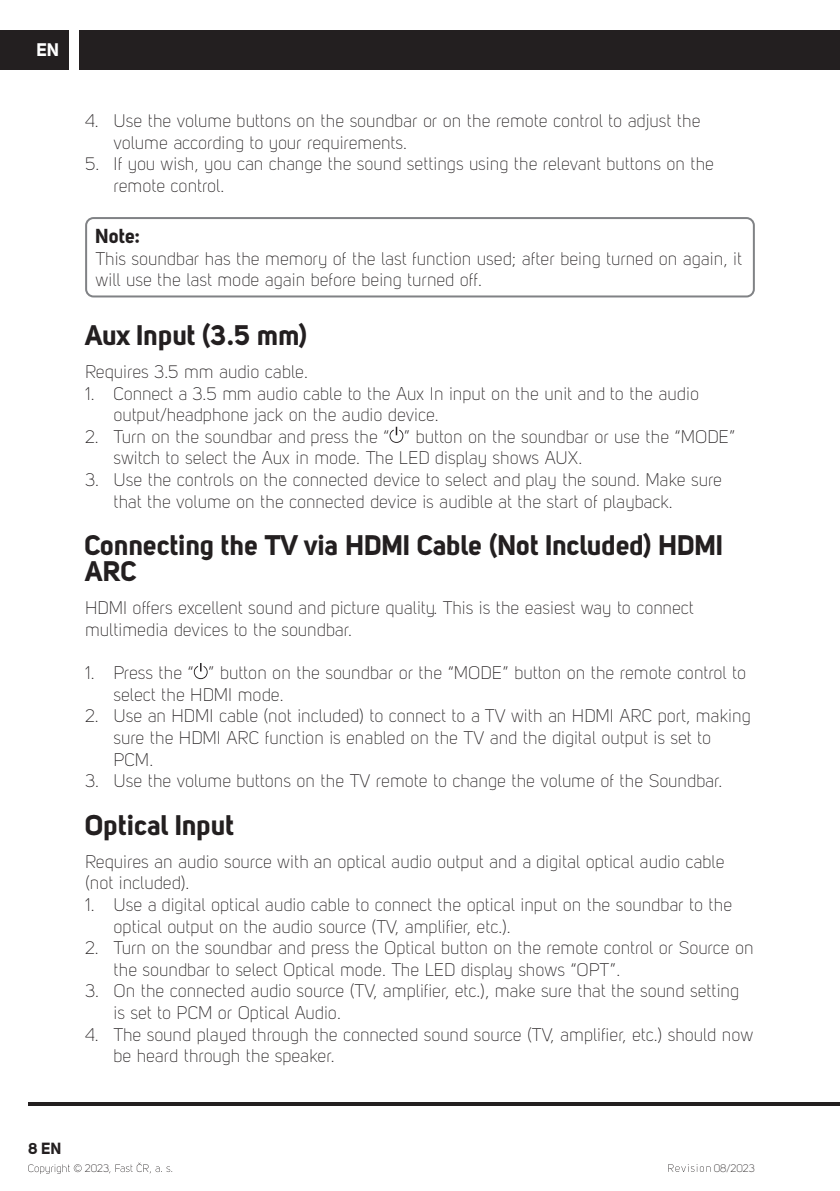
<style>
.page{position:relative;width:840px;height:1191px;background:#fff}
.page>*{position:absolute;margin:0;border:0;box-sizing:border-box;transform-origin:0 0}
.t1{font:28px/26px "Uni Sans PRO Bold";color:#231f20}
.t2{font:20px "Uni Sans PRO Bold";color:#231f20}
.t3{font:18px/21.6px "Uni Sans PRO Light";color:#231f20}
.t4{font:18px "Uni Sans PRO Bold";color:#fff}
.t5{font:16px "Uni Sans PRO Bold";color:#231f20}
.t6{font:10.8px "Uni Sans PRO Light";color:#231f20}
</style>
<div class="page">
<div style="left:79px;top:30px;width:760px;height:39px;background:#231f20"></div>
<div style="left:0;top:30px;width:68px;height:39px;background:#231f20"></div>
<hr style="left:28px;top:1102px;width:811px;height:4px;background:#231f20">
<svg style="left:28px;top:1164px;width:54px;height:10px"></svg>
<svg style="left:109px;top:1162px;width:63px;height:11px"></svg>
<svg style="left:668px;top:1164px;width:42px;height:7px"></svg>
<div style="left:85px;top:217px;width:669px;height:80px;border:2px solid #808285;border-radius:7px"></div>
<svg style="left:389px;top:427px;width:14px;height:16px"></svg>
<svg style="left:194px;top:663px;width:13px;height:16px"></svg>
<p class="t4" style="left:37px;top:44px;width:24px">EN</p>
<p class="t3" style="left:113px;top:112px;width:588px;text-indent:-28px">4. Use the volume buttons on the soundbar or on the remote control to adjust the volume according to your requirements.</p>
<p class="t3" style="left:113px;top:155px;width:601px;text-indent:-28px">5. If you wish, you can change the sound settings using the relevant buttons on the remote control.</p>
<p class="t2" style="left:96px;top:229px;width:46px">Note:</p>
<p class="t3" style="left:96px;top:249px;width:647px">This soundbar has the memory of the last function used; after being turned on again, it will use the last mode again before being turned off.</p>
<h1 class="t1" style="left:85px;top:326px;width:224px">Aux Input (3.5 mm)</h1>
<p class="t3" style="left:85px;top:363px;width:224px">Requires 3.5 mm audio cable.</p>
<p class="t3" style="left:113px;top:384px;width:586px;text-indent:-28px">1. Connect a 3.5 mm audio cable to the Aux In input on the unit and to the audio output/headphone jack on the audio device.</p>
<p class="t3" style="left:113px;top:427px;width:623px;text-indent:-28px">2. Turn on the soundbar and press the “ ” button on the soundbar or use the “MODE” switch to select the Aux in mode. The LED display shows AUX.</p>
<p class="t3" style="left:113px;top:471px;width:609px;text-indent:-28px">3. Use the controls on the connected device to select and play the sound. Make sure that the volume on the connected device is audible at the start of playback.</p>
<h1 class="t1" style="left:85px;top:536px;width:640px">Connecting the TV via HDMI Cable (Not Included) HDMI<br>ARC</h1>
<p class="t3" style="left:85px;top:599px;width:609px">HDMI offers excellent sound and picture quality. This is the easiest way to connect multimedia devices to the soundbar.</p>
<p class="t3" style="left:113px;top:664px;width:633px;text-indent:-28px">1. Press the “ ” button on the soundbar or the “MODE” button on the remote control to select the HDMI mode.</p>
<p class="t3" style="left:113px;top:707px;width:638px;text-indent:-28px">2. Use an HDMI cable (not included) to connect to a TV with an HDMI ARC port, making sure the HDMI ARC function is enabled on the TV and the digital output is set to<br>PCM.</p>
<p class="t3" style="left:85px;top:772px;width:638px">3. Use the volume buttons on the TV remote to change the volume of the Soundbar.</p>
<h1 class="t1" style="left:85px;top:815px;width:151px">Optical Input</h1>
<p class="t3" style="left:85px;top:852px;width:640px">Requires an audio source with an optical audio output and a digital optical audio cable (not included).</p>
<p class="t3" style="left:113px;top:895px;width:620px;text-indent:-28px">1. Use a digital optical audio cable to connect the optical input on the soundbar to the optical output on the audio source (TV, amplifier, etc.).</p>
<p class="t3" style="left:113px;top:938px;width:641px;text-indent:-28px">2. Turn on the soundbar and press the Optical button on the remote control or Source on the soundbar to select Optical mode. The LED display shows “OPT”.</p>
<p class="t3" style="left:113px;top:982px;width:627px;text-indent:-28px">3. On the connected audio source (TV, amplifier, etc.), make sure that the sound setting is set to PCM or Optical Audio.</p>
<p class="t3" style="left:113px;top:1025px;width:641px;text-indent:-28px">4. The sound played through the connected sound source (TV, amplifier, etc.) should now be heard through the speaker.</p>
<p class="t5" style="left:28px;top:1142px;width:35px">8 EN</p>
<p class="t6" style="left:85px;top:1164px;width:26px">2023</p>
<p class="t6" style="left:713px;top:1164px;width:43px">08/2023</p>
</div>
